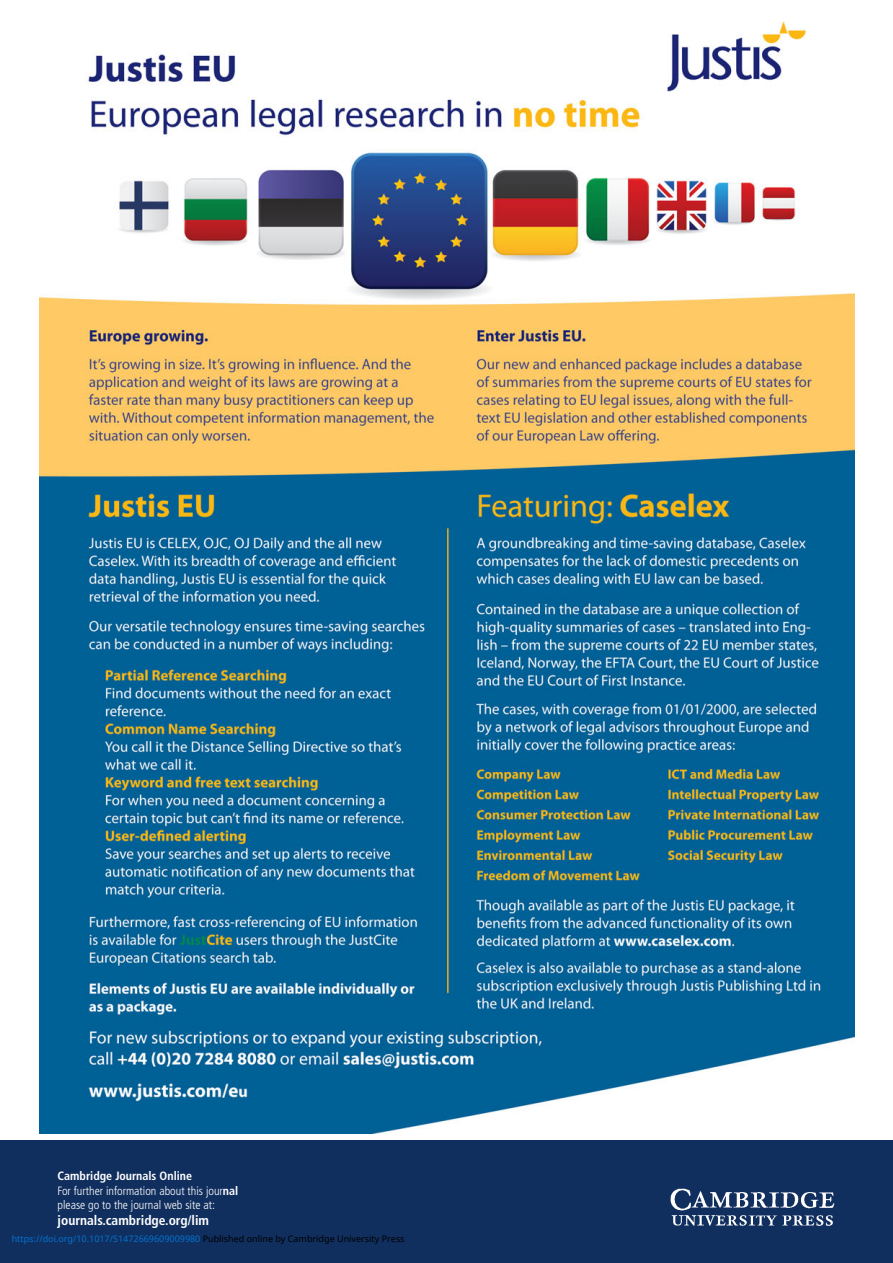
<style>
.page{position:relative;width:893px;height:1263px;background:#fff}
.page>*{position:absolute;margin:0;border:0;box-sizing:border-box;transform-origin:0 0}
.t1{font:700 condensed 13.5px "Frutiger LT Std";color:#fff}
.t2{font:300 condensed 12px/14.4px "Frutiger LT Std";color:#fff}
.t3{font:9px "Noto Sans";color:#0172cf}
.s1{font-weight:700}
.s2{color:#000}
</style>
<div class="page">
<div style="left:0;top:1141px;width:893px;height:122px;background:#112f5e"></div>
<img style="left:670px;top:1188px;width:165px;height:38px">
<img style="left:39px;top:21px;width:815px;height:1112px">
<p class="t2" style="left:58px;top:1169px;width:182px"><span class="s1">Cambridge Journals Online<br></span>For further information about this jour<span class="s1">nal </span>please go to the journal web site at:</p>
<p class="t1" style="left:58px;top:1215px;width:153px">journals.cambridge.org/lim</p>
<p class="t3" style="left:12px;top:1232px;width:394px">https://doi.org/10.1017/S1472669609009980 <span class="s2">Published online by Cambridge University Press</span></p>
</div>
